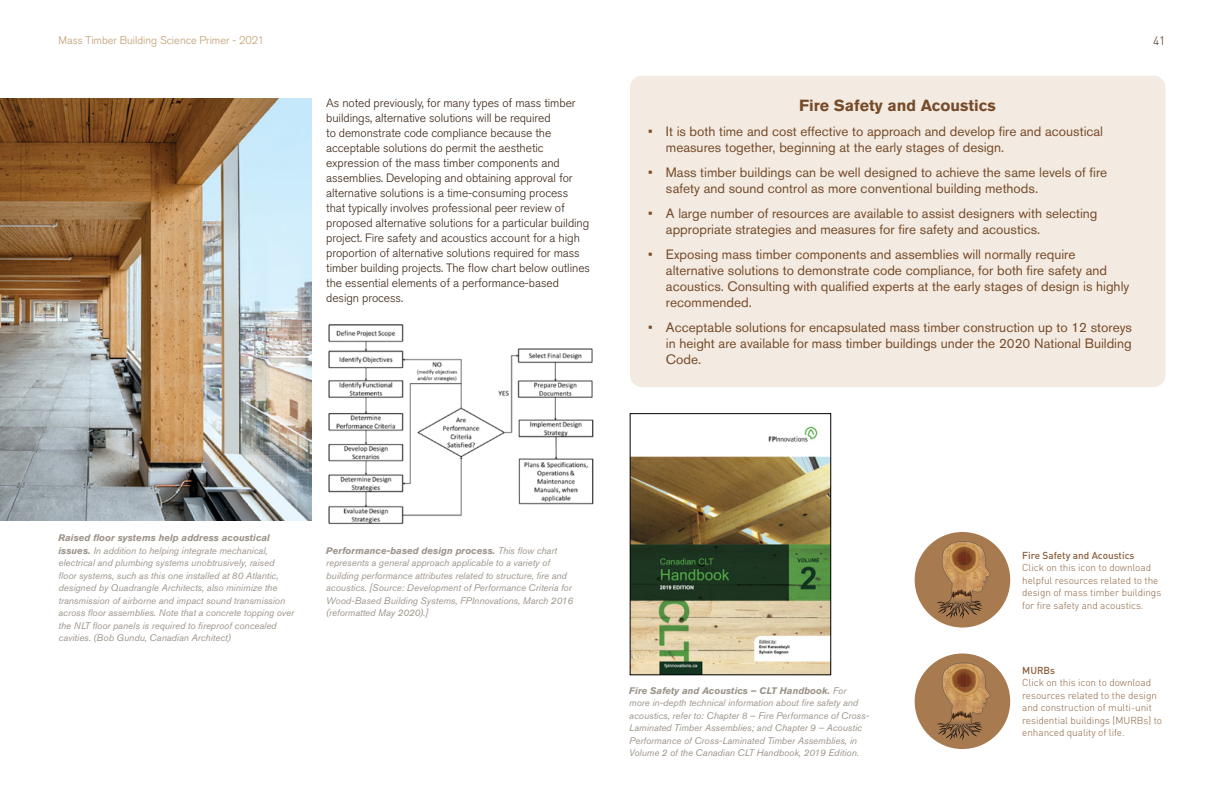
<style>
.page{position:relative;width:1224px;height:792px;background:#fff}
.page>*{position:absolute;margin:0;border:0;box-sizing:border-box;transform-origin:0 0}
.t1{font:700 16px "Akzidenz Grotesk Std";color:#764b29}
.t2{font:13.5px/16px "Akzidenz Grotesk Std";color:#764b29}
.t3{font:300 12px/15px "Akzidenz Grotesk Std";letter-spacing:-.005em;color:#3a2313}
.t4{font:300 12px "DIN Pro";color:#3a2313}
.t5{font:300 11px "Akzidenz Grotesk Std";color:#c2996d}
.t6{font:300 10px/12.5px "DIN Pro";letter-spacing:-.005em;color:#8a5e3b}
.t7{font:500 10px "DIN Pro";color:#8a5e3b}
.t8{font:italic 9.5px/12.5px "Akzidenz Grotesk Std";color:#9c948a}
.s1{font-weight:700}
</style>
<div class="page">
<img style="left:0;top:98px;width:311px;height:423px">
<img style="left:328px;top:324px;width:266px;height:201px">
<img style="left:632px;top:426px;width:197px;height:247px">
<div style="left:630px;top:414px;width:201px;height:261px;border:1px solid #000"></div>
<div style="left:630px;top:76px;width:536px;height:311px;background:#f3ebe2;border-radius:12px"></div>
<div style="left:915px;top:654px;width:95px;height:95px;background:#a77a50;border-radius:50%"></div>
<svg style="left:937px;top:663px;width:54px;height:77px"></svg>
<div style="left:915px;top:532px;width:95px;height:96px;background:#a77a50;border-radius:50%"></div>
<svg style="left:937px;top:541px;width:54px;height:77px"></svg>
<p class="t5" style="left:58px;top:34px;width:207px">Mass Timber Building Science Primer - 2021</p>
<p class="t4" style="left:1153px;top:32px;width:14px">41</p>
<p class="t3" style="left:326px;top:96px;width:265px">As noted previously, for many types of mass timber buildings, alternative solutions will be required<br>to demonstrate code compliance because the acceptable solutions do permit the aesthetic expression of the mass timber components and assemblies. Developing and obtaining approval for alternative solutions is a time-consuming process that typically involves professional peer review of proposed alternative solutions for a particular building project. Fire safety and acoustics account for a high proportion of alternative solutions required for mass timber building projects. The flow chart below outlines the essential elements of a performance-based design process.</p>
<h1 class="t1" style="left:799px;top:96px;width:198px">Fire Safety and Acoustics</h1>
<h2 class="t2" style="left:666px;top:123px;width:439px;text-indent:-18px">• It is both time and cost effective to approach and develop fire and acoustical measures together, beginning at the early stages of design.</h2>
<h2 class="t2" style="left:666px;top:164px;width:443px;text-indent:-18px">• Mass timber buildings can be well designed to achieve the same levels of fire safety and sound control as more conventional building methods.</h2>
<h2 class="t2" style="left:666px;top:205px;width:433px;text-indent:-18px">• A large number of resources are available to assist designers with selecting appropriate strategies and measures for fire safety and acoustics.</h2>
<p class="t2" style="left:666px;top:246px;width:465px;text-indent:-18px">• Exposing mass timber components and assemblies will normally require alternative solutions to demonstrate code compliance, for both fire safety and acoustics. Consulting with qualified experts at the early stages of design is highly recommended.</p>
<h2 class="t2" style="left:666px;top:319px;width:468px;text-align:justify;text-indent:-18px">• Acceptable solutions for encapsulated mass timber construction up to 12 storeys in height are available for mass timber buildings under the 2020 National Building Code.</h2>
<p class="t8" style="left:58px;top:532px;width:237px"><span class="s1">Raised floor systems help address acoustical issues.</span> In addition to helping integrate mechanical, electrical and plumbing systems unobtrusively, raised floor systems, such as this one installed at 80 Atlantic, designed by Quadrangle Architects, also minimize the transmission of airborne and impact sound transmission across floor assemblies. Note that a concrete topping over the NLT floor panels is required to fireproof concealed cavities. (Bob Gundu, Canadian Architect)</p>
<p class="t8" style="left:326px;top:544px;width:248px"><span class="s1">Performance-based design process.</span> This flow chart represents a general approach applicable to a variety of building performance attributes related to structure, fire and acoustics. [Source: Development of Performance Criteria for Wood-Based Building Systems, FPInnovations, March 2016 (reformatted May 2020).]</p>
<p class="t8" style="left:629px;top:684px;width:241px"><span class="s1">Fire Safety and Acoustics – CLT Handbook.</span> For more in-depth technical information about fire safety and acoustics, refer to: Chapter 8 – Fire Performance of Cross-Laminated Timber Assemblies; and Chapter 9 – Acoustic Performance of Cross-Laminated Timber Assemblies, in Volume 2 of the Canadian CLT Handbook, 2019 Edition.</p>
<p class="t7" style="left:1022px;top:547px;width:114px">Fire Safety and Acoustics</p>
<p class="t6" style="left:1022px;top:560px;width:141px">Click on this icon to download helpful resources related to the design of mass timber buildings for fire safety and acoustics.</p>
<p class="t7" style="left:1022px;top:662px;width:35px">MURBs</p>
<p class="t6" style="left:1022px;top:676px;width:141px">Click on this icon to download resources related to the design and construction of multi-unit residential buildings (MURBs) to enhanced quality of life.</p>
</div>
